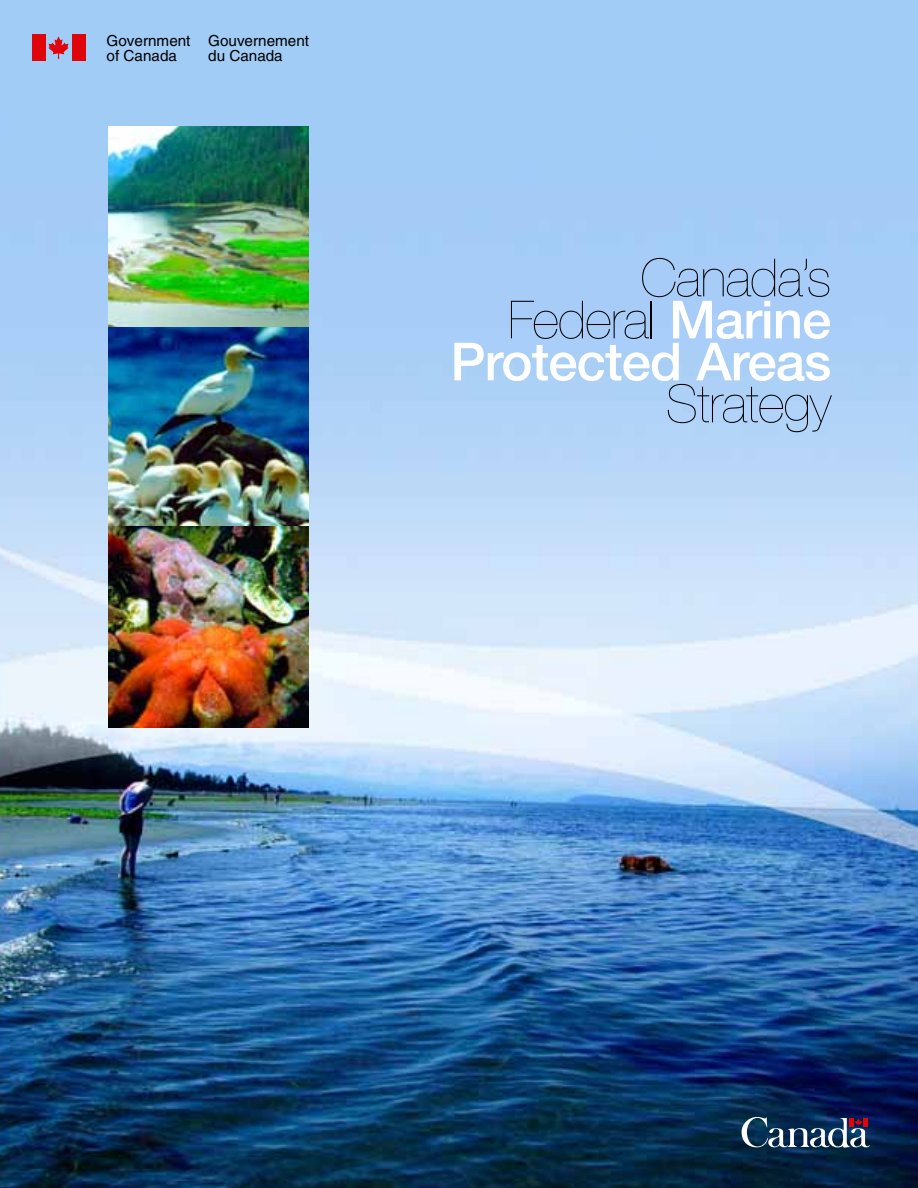
<style>
.page{position:relative;width:918px;height:1188px;background:#fff}
.page>*{position:absolute;margin:0;border:0;box-sizing:border-box;transform-origin:0 0}
.t1{font:500 52.65px/42px "Helvetica Neue";letter-spacing:-.015em;color:#fff;text-align:right}
.t2{font:200 52.65px "Helvetica Neue";letter-spacing:-.015em;color:#000}
.t3{font:15.3px/15.3px "Helvetica";color:#000}
.s1{font-weight:200;color:#000}
</style>
<div class="page">
<img style="left:0;top:0;width:918px;height:1187px">
<div style="left:32px;top:34px;width:13px;height:27px;background:#e0040b"></div>
<div style="left:72px;top:34px;width:13px;height:27px;background:#e0040b"></div>
<svg style="left:48px;top:36px;width:21px;height:23px"></svg>
<svg style="left:742px;top:1112px;width:128px;height:36px;background:#3e5472"></svg>
<img style="left:108px;top:327px;width:201px;height:199px">
<img style="left:108px;top:526px;width:201px;height:201px">
<img style="left:108px;top:126px;width:201px;height:201px">
<p class="t3" style="left:107px;top:34px;width:85px">Government of Canada</p>
<p class="t3" style="left:208px;top:34px;width:102px">Gouvernement du Canada</p>
<h1 class="t1" style="left:450px;top:262px;width:383px"><span class="s1">Canada’s<br>Federal</span> Marine<br>Protected Areas</h1>
<h1 class="t2" style="left:666px;top:385px;width:167px">Strategy</h1>
</div>
